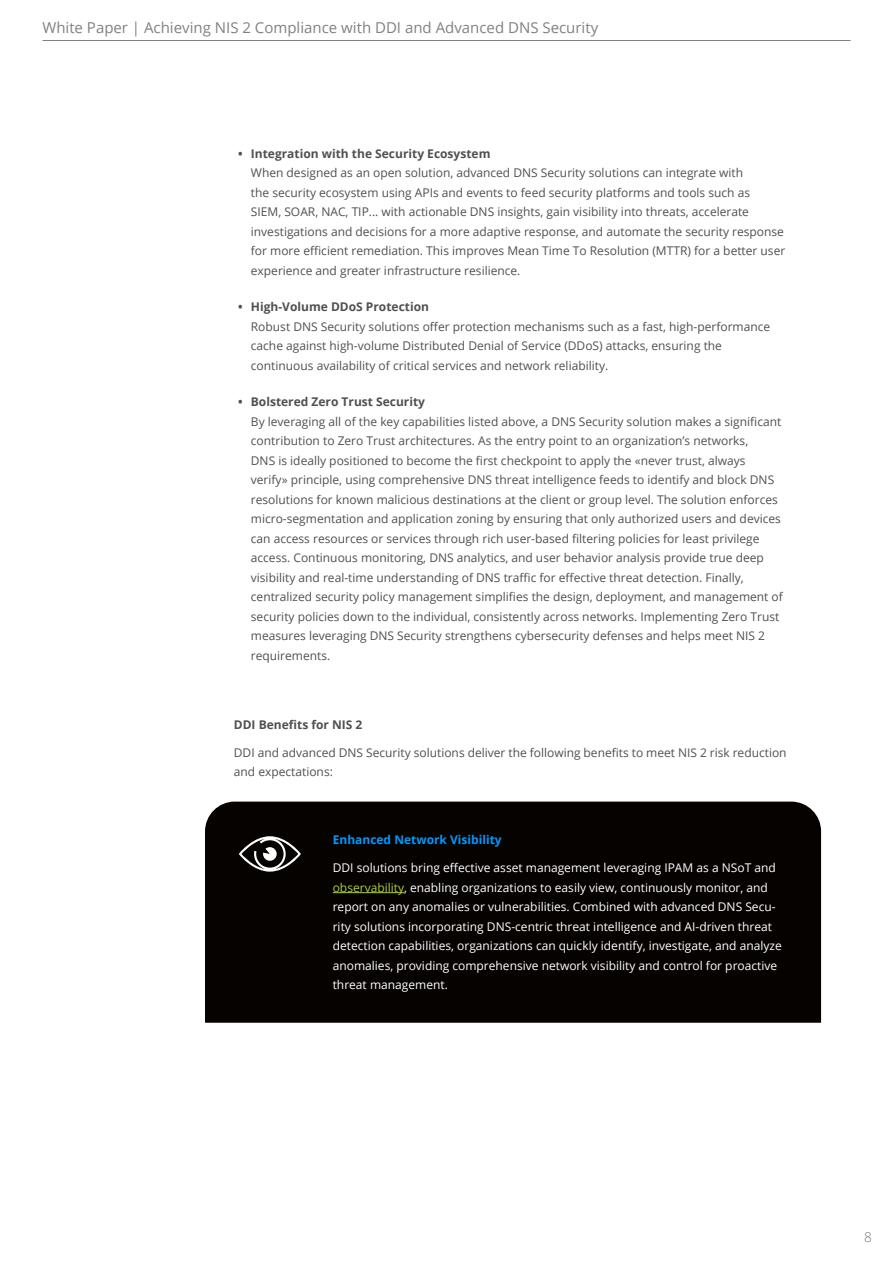
<style>
.page{position:relative;width:893px;height:1263px;background:#fff}
.page>*{position:absolute;margin:0;border:0;box-sizing:border-box;transform-origin:0 0}
.t1{font:15px "Open Sans";color:#818181}
.t2{font:300 13.5px "Open Sans";color:#787878}
.Core_text{font:12px/19.5px "Open Sans";color:#505050}
.Core_text-2{font:12px/19.5px "Open Sans";color:#fff}
.Core_text-3{font:700 12px "Open Sans";color:#09f}
.Bold_Subtitle{font:700 12px "Open Sans";color:#505050}
.s1{font-weight:700}
.s2{color:#acd233}
</style>
<div class="page">
<div style="left:205px;top:801px;width:616px;height:222px;background:#060200"></div>
<hr style="left:333px;top:892px;width:71px;height:1px;background:#acd233">
<svg style="left:239px;top:836px;width:62px;height:36px"></svg>
<hr style="left:43px;top:40px;width:808px;height:1px;background:#818181">
<p class="t1" style="left:42px;top:17px;width:557px">White Paper | Achieving NIS 2 Compliance with DDI and Advanced DNS Security</p>
<p class="Core_text" style="left:251px;top:143px;width:536px;text-indent:-13px"><span class="s1">• Integration with the Security Ecosystem<br></span>When designed as an open solution, advanced DNS Security solutions can integrate with<br>the security ecosystem using APIs and events to feed security platforms and tools such as<br>SIEM, SOAR, NAC, TIP... with actionable DNS insights, gain visibility into threats, accelerate investigations and decisions for a more adaptive response, and automate the security response for more efficient remediation. This improves Mean Time To Resolution (MTTR) for a better user experience and greater infrastructure resilience.</p>
<p class="Core_text" style="left:251px;top:297px;width:521px;text-indent:-13px"><span class="s1">• High-Volume DDoS Protection<br></span>Robust DNS Security solutions offer protection mechanisms such as a fast, high-performance cache against high-volume Distributed Denial of Service (DDoS) attacks, ensuring the continuous availability of critical services and network reliability.</p>
<p class="Core_text" style="left:251px;top:392px;width:534px;text-indent:-13px"><span class="s1">• Bolstered Zero Trust Security<br></span>By leveraging all of the key capabilities listed above, a DNS Security solution makes a significant contribution to Zero Trust architectures. As the entry point to an organization’s networks,<br>DNS is ideally positioned to become the first checkpoint to apply the «never trust, always verify» principle, using comprehensive DNS threat intelligence feeds to identify and block DNS resolutions for known malicious destinations at the client or group level. The solution enforces micro-segmentation and application zoning by ensuring that only authorized users and devices can access resources or services through rich user-based filtering policies for least privilege access. Continuous monitoring, DNS analytics, and user behavior analysis provide true deep visibility and real-time understanding of DNS traffic for effective threat detection. Finally, centralized security policy management simplifies the design, deployment, and management of security policies down to the individual, consistently across networks. Implementing Zero Trust measures leveraging DNS Security strengthens cybersecurity defenses and helps meet NIS 2 requirements.</p>
<p class="Bold_Subtitle" style="left:234px;top:716px;width:130px">DDI Benefits for NIS 2</p>
<p class="Core_text" style="left:234px;top:742px;width:554px">DDI and advanced DNS Security solutions deliver the following benefits to meet NIS 2 risk reduction and expectations:</p>
<p class="Core_text-3" style="left:333px;top:831px;width:171px">Enhanced Network Visibility</p>
<p class="Core_text-2" style="left:333px;top:858px;width:451px">DDI solutions bring effective asset management leveraging IPAM as a NSoT and <span class="s2">observability</span>, enabling organizations to easily view, continuously monitor, and report on any anomalies or vulnerabilities. Combined with advanced DNS Secu&shy;rity solutions incorporating DNS-centric threat intelligence and AI-driven threat detection capabilities, organizations can quickly identify, investigate, and analyze anomalies, providing comprehensive network visibility and control for proactive threat management.</p>
<p class="t2" style="left:864px;top:1227px;width:9px">8</p>
</div>
